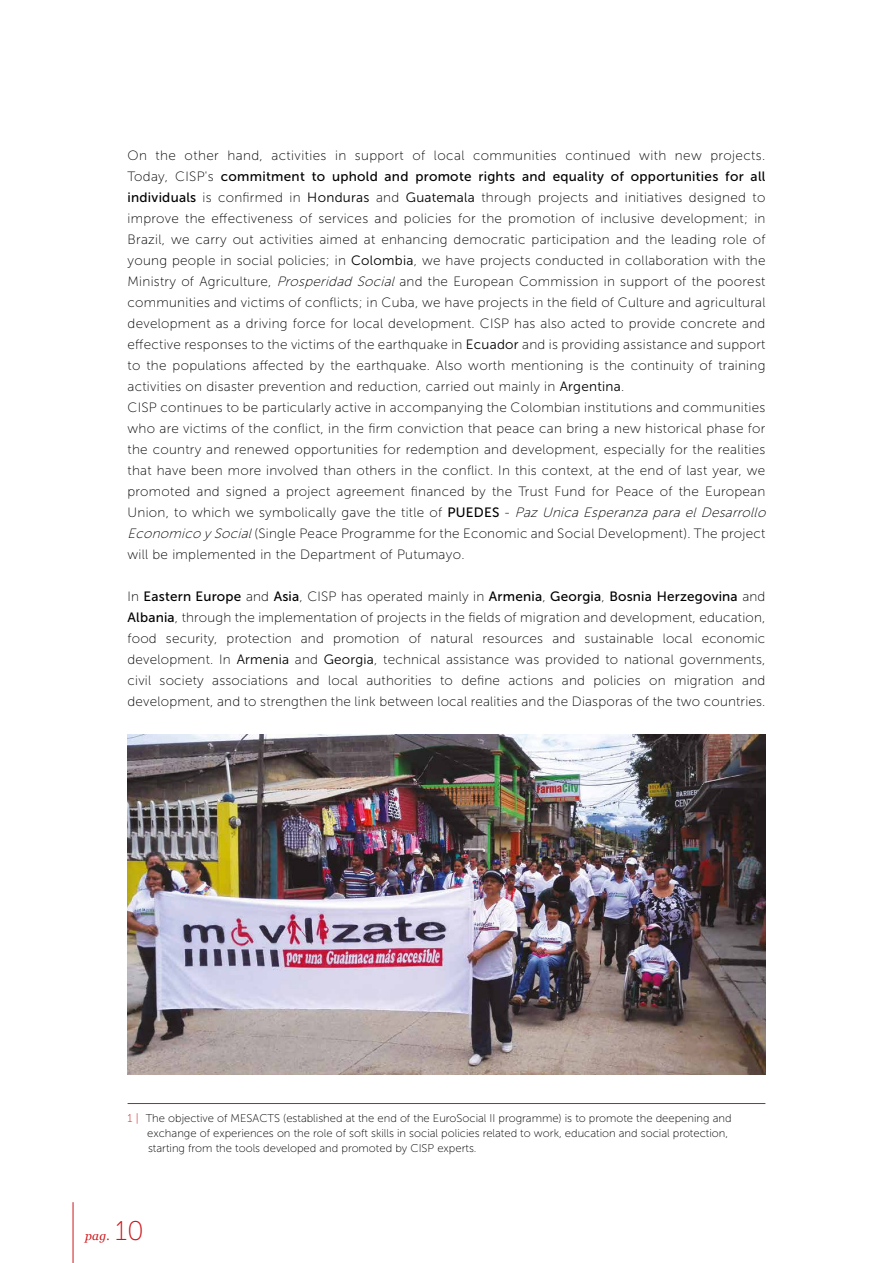
<style>
.page{position:relative;width:893px;height:1263px;background:#fff}
.page>*{position:absolute;margin:0;border:0;box-sizing:border-box;transform-origin:0 0}
.t1{font:27px "Museo Sans 100";color:#cd171a}
.t2{font:13.5px/21px "Museo Sans 100";letter-spacing:.02em;color:#000}
.t3{font:13.5px "Museo Sans 500";letter-spacing:.02em;color:#000}
.t4{font:italic 12px "Georgia";color:#cd171a}
.t5{font:11.25px/15px "Museo Sans 100";color:#000}
.s1{font-family:"Museo Sans 100"}
.s2{font-family:"Museo Sans 500"}
.s3{font-family:"Museo Sans 300"}
.s4{font-style:italic}
.s5{color:#cd171a}
</style>
<div class="page">
<hr style="left:128px;top:1103px;width:637px;height:1px;background:#cd171a">
<img style="left:128px;top:735px;width:637px;height:340px">
<hr style="left:73px;top:1202px;width:1px;height:61px;background:#cd171a">
<p class="t2" style="left:128px;top:145px;width:639px">On the other hand, activities in support of local communities continued with new projects.</p>
<p class="t3" style="left:128px;top:169px;width:639px"><span class="s1">Today, CISP's</span> commitment to uphold and promote rights and equality of opportunities for all</p>
<p class="t2" style="left:128px;top:187px;width:643px"><span class="s2">individuals</span> is confirmed in <span class="s3">Honduras</span> and <span class="s3">Guatemala</span> through projects and initiatives designed to improve the effectiveness of services and policies for the promotion of inclusive development; in Brazil, we carry out activities aimed at enhancing democratic participation and the leading role of young people in social policies; in <span class="s3">Colombia</span>, we have projects conducted in collaboration with the Ministry of Agriculture, <span class="s4">Prosperidad Social</span> and the European Commission in support of the poorest communities and victims of conflicts; in Cuba, we have projects in the field of Culture and agricultural development as a driving force for local development. CISP has also acted to provide concrete and effective responses to the victims of the earthquake in <span class="s3">Ecuador</span> and is providing assistance and support to the populations affected by the earthquake. Also worth mentioning is the continuity of training activities on disaster prevention and reduction, carried out mainly in <span class="s3">Argentina</span>.<br>CISP continues to be particularly active in accompanying the Colombian institutions and communities who are victims of the conflict, in the firm conviction that peace can bring a new historical phase for the country and renewed opportunities for redemption and development, especially for the realities that have been more involved than others in the conflict. In this context, at the end of last year, we promoted and signed a project agreement financed by the Trust Fund for Peace of the European Union, to which we symbolically gave the title of <span class="s2">PUEDES</span> - <span class="s4">Paz Unica Esperanza para el Desarrollo Economico y Social</span>(Single Peace Programme for the Economic and Social Development). The project will be implemented in the Department of Putumayo.</p>
<p class="t3" style="left:128px;top:589px;width:639px"><span class="s1">In</span> Eastern Europe <span class="s1">and</span> Asia<span class="s1">, CISP has operated mainly in</span> Armenia<span class="s1">,</span> Georgia<span class="s1">,</span> Bosnia Herzegovina <span class="s1">and</span></p>
<p class="t2" style="left:128px;top:607px;width:639px;text-align:justify"><span class="s2">Albania</span>, through the implementation of projects in the fields of migration and development, education, food security, protection and promotion of natural resources and sustainable local economic development. In <span class="s3">Armenia</span> and <span class="s3">Georgia</span>, technical assistance was provided to national governments, civil society associations and local authorities to define actions and policies on migration and development, and to strengthen the link between local realities and the Diasporas of the two countries.</p>
<p class="t5" style="left:147px;top:1110px;width:586px;text-indent:-20px"><span class="s5">1 |</span> The objective of MESACTS (established at the end of the EuroSocial II programme) is to promote the deepening and exchange of experiences on the role of soft skills in social policies related to work, education and social protection, starting from the tools developed and promoted by CISP experts.</p>
<h1 class="t1" style="left:115px;top:1216px;width:30px">10</h1>
<p class="t4" style="left:85px;top:1227px;width:26px">pag.</p>
</div>
